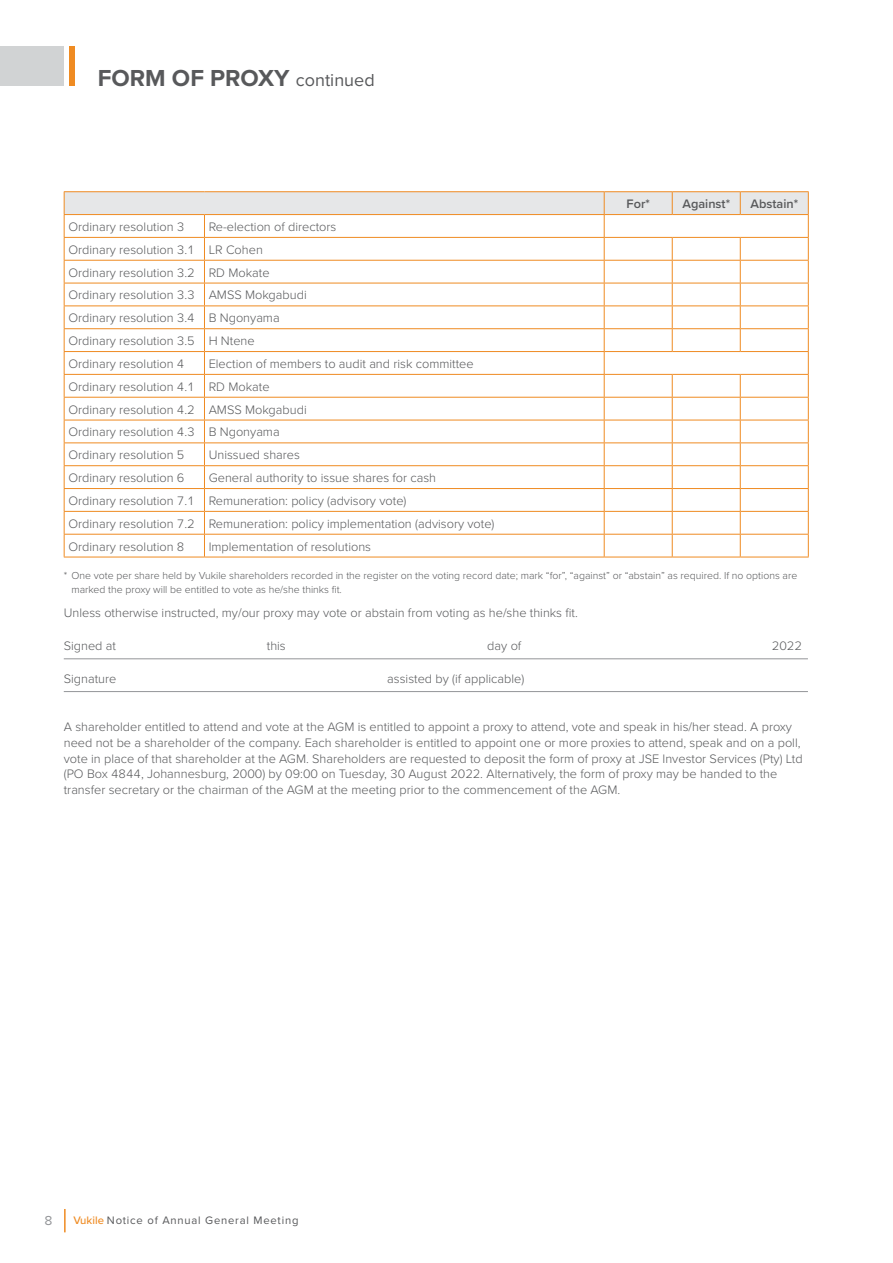
<style>
.page{position:relative;width:893px;height:1263px;background:#fff}
.page>*{position:absolute;margin:0;border:0;box-sizing:border-box;transform-origin:0 0}
.t1{font:700 24px "Proxima Nova";color:#58595b}
.t2{font:13.5px "Proxima Nova";color:#939598}
.t3{font:300 12.75px/22.8px "Proxima Nova";color:#58595b}
.t4{font:600 12.75px "Proxima Nova";color:#58595b}
.t5{font:11.25px "Proxima Nova";letter-spacing:.07em;color:#58595b}
.t6{font:300 10.5px/13.5px "Proxima Nova";color:#58595b}
.s1{font-weight:400;font-size:18px}
.s2{font-weight:500;color:#ef8b22}
</style>
<div class="page">
<hr style="left:64px;top:658px;width:744px;height:1px;background:#939598">
<hr style="left:64px;top:691px;width:744px;height:1px;background:#939598">
<hr style="left:64px;top:557px;width:140px;height:1px;background:#ef8b22">
<hr style="left:204px;top:557px;width:400px;height:1px;background:#ef8b22">
<hr style="left:604px;top:557px;width:68px;height:1px;background:#ef8b22">
<hr style="left:672px;top:557px;width:68px;height:1px;background:#ef8b22">
<hr style="left:740px;top:557px;width:69px;height:1px;background:#ef8b22">
<hr style="left:64px;top:191px;width:140px;height:1px;background:#ef8b22">
<hr style="left:204px;top:191px;width:400px;height:1px;background:#ef8b22">
<hr style="left:604px;top:191px;width:68px;height:1px;background:#ef8b22">
<hr style="left:672px;top:191px;width:68px;height:1px;background:#ef8b22">
<hr style="left:740px;top:191px;width:69px;height:1px;background:#ef8b22">
<svg style="left:64px;top:192px;width:745px;height:365px"></svg>
<div style="left:0;top:46px;width:64px;height:40px;background:#d1d3d4"></div>
<div style="left:69px;top:46px;width:6px;height:40px;background:#ef8b22"></div>
<hr style="left:64px;top:1209px;width:2px;height:23px;background:#ef8b22">
<h1 class="t1" style="left:98px;top:60px;width:278px">FORM OF PROXY <span class="s1">continued</span></h1>
<p class="t3" style="left:68px;top:215px;width:118px">Ordinary resolution 3</p>
<p class="t3" style="left:68px;top:215px;width:269px;text-indent:140px">Re-election of directors<br>Ordinary resolution 3.1 LR Cohen<br>Ordinary resolution 3.2 RD Mokate<br>Ordinary resolution 3.3 AMSS Mokgabudi<br>Ordinary resolution 3.4 B Ngonyama<br>Ordinary resolution 3.5 H Ntene<br>Ordinary resolution 4</p>
<p class="t3" style="left:68px;top:352px;width:407px;text-indent:140px">Election of members to audit and risk committee Ordinary resolution 4.1 RD Mokate<br>Ordinary resolution 4.2 AMSS Mokgabudi<br>Ordinary resolution 4.3 B Ngonyama<br>Ordinary resolution 5</p>
<p class="t3" style="left:209px;top:443px;width:93px">Unissued shares</p>
<p class="t4" style="left:627px;top:194px;width:25px">For*</p>
<p class="t4" style="left:682px;top:194px;width:49px">Against*</p>
<p class="t4" style="left:750px;top:194px;width:49px">Abstain*</p>
<p class="t3" style="left:68px;top:466px;width:118px">Ordinary resolution 6</p>
<p class="t3" style="left:68px;top:466px;width:428px;text-indent:140px">General authority to issue shares for cash<br>Ordinary resolution 7.1 Remuneration: policy (advisory vote)<br>Ordinary resolution 7.2 Remuneration: policy implementation (advisory vote)<br>Ordinary resolution 8</p>
<p class="t3" style="left:209px;top:534px;width:164px">Implementation of resolutions</p>
<p class="t6" style="left:71px;top:569px;width:727px;text-indent:-8px">* One vote per share held by Vukile shareholders recorded in the register on the voting record date; mark “for”, “against” or “abstain” as required. If no options are marked the proxy will be entitled to vote as he/she thinks fit.</p>
<p class="t3" style="left:64px;top:601px;width:516px">Unless otherwise instructed, my/our proxy may vote or abstain from voting as he/she thinks fit.</p>
<p class="t3" style="left:64px;top:634px;width:54px">Signed at</p>
<p class="t3" style="left:267px;top:634px;width:20px">this</p>
<p class="t3" style="left:487px;top:634px;width:36px">day of</p>
<p class="t3" style="left:772px;top:634px;width:31px">2022</p>
<p class="t3" style="left:64px;top:666px;width:54px">Signature</p>
<p class="t3" style="left:387px;top:666px;width:138px">assisted by (if applicable)</p>
<p class="t3" style="left:64px;top:718px;width:740px;line-height:15.8px">A shareholder entitled to attend and vote at the AGM is entitled to appoint a proxy to attend, vote and speak in his/her stead. A proxy need not be a shareholder of the company. Each shareholder is entitled to appoint one or more proxies to attend, speak and on a poll, vote in place of that shareholder at the AGM. Shareholders are requested to deposit the form of proxy at JSE Investor Services (Pty) Ltd (PO Box 4844, Johannesburg, 2000) by 09:00 on Tuesday, 30 August 2022. Alternatively, the form of proxy may be handed to the transfer secretary or the chairman of the AGM at the meeting prior to the commencement of the AGM.</p>
<p class="t2" style="left:44px;top:1210px;width:10px">8</p>
<p class="t5" style="left:73px;top:1212px;width:227px"><span class="s2">Vukile</span> Notice of Annual General Meeting</p>
</div>
